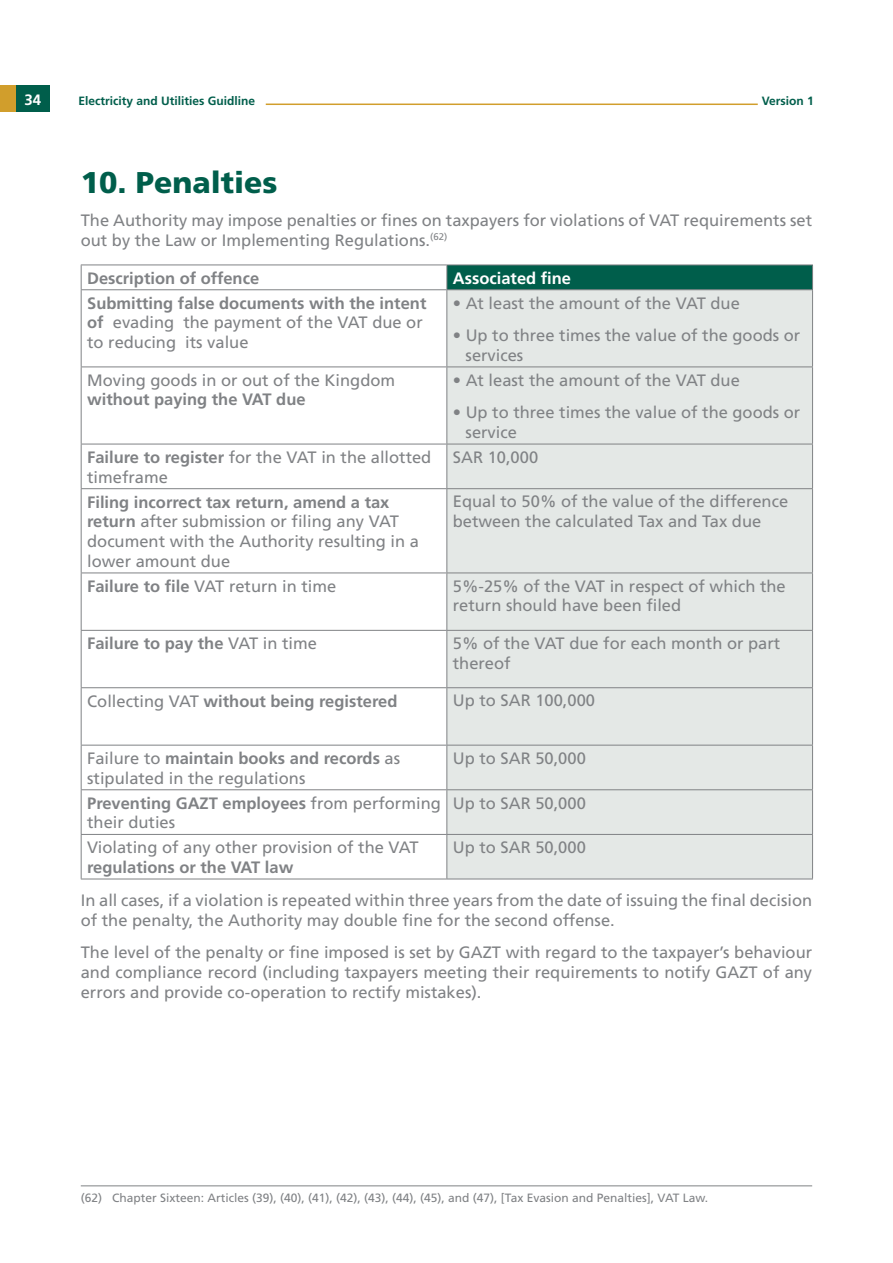
<style>
.page{position:relative;width:893px;height:1263px;background:#fff}
.page>*{position:absolute;margin:0;border:0;box-sizing:border-box;transform-origin:0 0}
.t1{font:900 30px "Frutiger";color:#005e4b}
.t2{font:16.5px/19.8px "Frutiger CE";color:#808285}
.t3{font:700 16.5px/24.9px "Frutiger";color:#808285}
.t4{font:700 16.5px "Frutiger";color:#fff}
.t5{font:700 15px "Frutiger";color:#fff}
.t6{font:12px "Frutiger CE";color:#808285}
.t7{font:700 12px "Frutiger CE";color:#005e4b}
.t8{font:9.6px "Frutiger CE";color:#808285}
.s1{font-size:16.5px}
.s2{font-family:"Frutiger";font-weight:700}
.s3{font-family:"Frutiger CE";font-weight:400}
</style>
<div class="page">
<div style="left:15px;top:85px;width:35px;height:27px;background:#005e4b"></div>
<div style="left:0;top:85px;width:15px;height:27px;background:#d19e2c"></div>
<hr style="left:266px;top:104px;width:492px;height:1px;background:#d19e2c">
<div style="left:447px;top:265px;width:366px;height:25px;background:#005e4b"></div>
<div style="left:447px;top:290px;width:365px;height:589px;background:#e4e8e6"></div>
<hr style="left:81px;top:265px;width:366px;height:1px;background:#808285">
<svg style="left:81px;top:265px;width:1px;height:24px"></svg>
<hr style="left:447px;top:265px;width:366px;height:1px;background:#808285">
<svg style="left:446px;top:265px;width:1px;height:24px"></svg>
<svg style="left:812px;top:265px;width:1px;height:24px"></svg>
<hr style="left:81px;top:289px;width:366px;height:1px;background:#808285">
<hr style="left:81px;top:290px;width:1px;height:76px;background:#808285">
<hr style="left:447px;top:289px;width:366px;height:1px;background:#808285">
<hr style="left:446px;top:290px;width:1px;height:76px;background:#808285">
<hr style="left:812px;top:290px;width:1px;height:76px;background:#808285">
<hr style="left:81px;top:366px;width:366px;height:1px;background:#808285">
<hr style="left:81px;top:367px;width:1px;height:77px;background:#808285">
<hr style="left:447px;top:366px;width:366px;height:1px;background:#808285">
<hr style="left:446px;top:367px;width:1px;height:77px;background:#808285">
<hr style="left:812px;top:367px;width:1px;height:77px;background:#808285">
<hr style="left:81px;top:444px;width:366px;height:1px;background:#808285">
<hr style="left:81px;top:444px;width:1px;height:44px;background:#808285">
<hr style="left:447px;top:444px;width:366px;height:1px;background:#808285">
<hr style="left:446px;top:444px;width:1px;height:44px;background:#808285">
<hr style="left:812px;top:444px;width:1px;height:44px;background:#808285">
<hr style="left:81px;top:488px;width:366px;height:1px;background:#808285">
<hr style="left:81px;top:489px;width:1px;height:83px;background:#808285">
<hr style="left:447px;top:488px;width:366px;height:1px;background:#808285">
<hr style="left:446px;top:489px;width:1px;height:83px;background:#808285">
<hr style="left:812px;top:489px;width:1px;height:83px;background:#808285">
<hr style="left:81px;top:572px;width:366px;height:1px;background:#808285">
<hr style="left:81px;top:573px;width:1px;height:57px;background:#808285">
<hr style="left:447px;top:572px;width:366px;height:1px;background:#808285">
<hr style="left:446px;top:573px;width:1px;height:57px;background:#808285">
<hr style="left:812px;top:573px;width:1px;height:57px;background:#808285">
<hr style="left:81px;top:630px;width:366px;height:1px;background:#808285">
<hr style="left:81px;top:631px;width:1px;height:56px;background:#808285">
<hr style="left:447px;top:630px;width:366px;height:1px;background:#808285">
<hr style="left:446px;top:631px;width:1px;height:56px;background:#808285">
<hr style="left:812px;top:631px;width:1px;height:56px;background:#808285">
<hr style="left:81px;top:687px;width:366px;height:1px;background:#808285">
<hr style="left:81px;top:688px;width:1px;height:57px;background:#808285">
<hr style="left:447px;top:687px;width:366px;height:1px;background:#808285">
<hr style="left:446px;top:688px;width:1px;height:57px;background:#808285">
<hr style="left:812px;top:688px;width:1px;height:57px;background:#808285">
<hr style="left:81px;top:745px;width:366px;height:1px;background:#808285">
<hr style="left:81px;top:745px;width:1px;height:44px;background:#808285">
<hr style="left:447px;top:745px;width:366px;height:1px;background:#808285">
<hr style="left:446px;top:745px;width:1px;height:44px;background:#808285">
<hr style="left:812px;top:745px;width:1px;height:44px;background:#808285">
<hr style="left:81px;top:789px;width:366px;height:1px;background:#808285">
<hr style="left:81px;top:790px;width:1px;height:44px;background:#808285">
<hr style="left:447px;top:789px;width:366px;height:1px;background:#808285">
<hr style="left:446px;top:790px;width:1px;height:44px;background:#808285">
<hr style="left:812px;top:790px;width:1px;height:44px;background:#808285">
<hr style="left:81px;top:834px;width:366px;height:1px;background:#808285">
<hr style="left:81px;top:835px;width:1px;height:44px;background:#808285">
<hr style="left:447px;top:834px;width:366px;height:1px;background:#808285">
<hr style="left:446px;top:835px;width:1px;height:44px;background:#808285">
<hr style="left:812px;top:835px;width:1px;height:44px;background:#808285">
<hr style="left:81px;top:879px;width:366px;height:1px;background:#808285">
<hr style="left:447px;top:879px;width:366px;height:1px;background:#808285">
<hr style="left:81px;top:1185px;width:731px;height:1px;background:#808285">
<p class="t5" style="left:24px;top:91px;width:18px">34</p>
<p class="t7" style="left:79px;top:94px;width:178px">Electricity and Utilities Guidline</p>
<p class="t7" style="left:762px;top:94px;width:54px">Version 1</p>
<h1 class="t1" style="left:81px;top:165px;width:198px">10. Penalties</h1>
<p class="t2" style="left:81px;top:210px;width:733px">The Authority may impose penalties or fines on taxpayers for violations of VAT requirements set</p>
<p class="t8" style="left:426px;top:231px;width:23px">)<span class="s1">.</span> 62(</p>
<p class="t2" style="left:81px;top:230px;width:346px">out by the Law or Implementing Regulations</p>
<p class="t3" style="left:87px;top:265px;width:341px">Description of offence<br>Submitting false documents with the intent</p>
<p class="t2" style="left:183px;top:313px;width:241px">the payment of the VAT due or</p>
<p class="t3" style="left:87px;top:310px;width:18px">of</p>
<p class="t2" style="left:113px;top:313px;width:63px">evading</p>
<p class="t2" style="left:87px;top:332px;width:90px">to reducing</p>
<p class="t2" style="left:185px;top:332px;width:65px">its value</p>
<p class="t2" style="left:87px;top:370px;width:310px">Moving goods in or out of the Kingdom</p>
<p class="t3" style="left:87px;top:387px;width:220px">without paying the VAT due</p>
<p class="t4" style="left:453px;top:268px;width:120px">Associated fine</p>
<p class="t2" style="left:453px;top:293px;width:289px">• At least the amount of the VAT due</p>
<p class="t2" style="left:466px;top:325px;width:336px;text-indent:-13px">• Up to three times the value of the goods or services</p>
<p class="t2" style="left:453px;top:370px;width:289px">• At least the amount of the VAT due</p>
<p class="t2" style="left:466px;top:402px;width:336px;text-indent:-13px">• Up to three times the value of the goods or service</p>
<p class="t2" style="left:87px;top:447px;width:346px"><span class="s2">Failure to register</span> for the VAT in the allotted timeframe</p>
<p class="t2" style="left:453px;top:447px;width:87px">SAR 10,000</p>
<p class="t3" style="left:87px;top:489px;width:304px">Filing incorrect tax return, amend a tax</p>
<p class="t2" style="left:87px;top:512px;width:333px"><span class="s2">return</span> after submission or filing any VAT document with the Authority resulting in a lower amount due</p>
<p class="t2" style="left:453px;top:492px;width:337px">Equal to 50% of the value of the difference between the calculated Tax and Tax due</p>
<p class="t2" style="left:87px;top:576px;width:251px"><span class="s2">Failure to file</span> VAT return in time</p>
<p class="t3" style="left:87px;top:631px;width:231px">Failure to pay the <span class="s3">VAT in time</span></p>
<p class="t3" style="left:87px;top:688px;width:312px"><span class="s3">Collecting VAT</span> without being registered</p>
<p class="t2" style="left:453px;top:576px;width:334px">5%-25% of the VAT in respect of which the</p>
<p class="t2" style="left:453px;top:596px;width:230px">return should have been filed</p>
<p class="t2" style="left:453px;top:633px;width:329px">5% of the VAT due for each month or part</p>
<p class="t2" style="left:453px;top:653px;width:59px">thereof</p>
<p class="t2" style="left:453px;top:691px;width:144px">Up to SAR 100,000</p>
<p class="t3" style="left:87px;top:746px;width:314px"><span class="s3">Failure to</span> maintain books and records <span class="s3">as</span></p>
<p class="t2" style="left:87px;top:768px;width:220px">stipulated in the regulations</p>
<p class="t3" style="left:87px;top:790px;width:355px">Preventing GAZT employees <span class="s3">from performing</span></p>
<p class="t2" style="left:87px;top:813px;width:90px">their duties</p>
<p class="t2" style="left:453px;top:748px;width:134px">Up to SAR 50,000</p>
<p class="t2" style="left:453px;top:793px;width:134px">Up to SAR 50,000</p>
<p class="t2" style="left:87px;top:837px;width:333px">Violating of any other provision of the VAT</p>
<p class="t3" style="left:87px;top:855px;width:208px">regulations or the VAT law</p>
<p class="t2" style="left:453px;top:837px;width:134px">Up to SAR 50,000</p>
<p class="t2" style="left:81px;top:890px;width:733px">In all cases if, a violation is repeated within three years from the date of issuing the final decision of the penalty, the Authority may double fine for the second offense.</p>
<p class="t2" style="left:81px;top:942px;width:733px;text-align:justify">The level of the penalty or fine imposed is set by GAZT with regard to the taxpayer s’ behaviour and compliance record (including taxpayers meeting their requirements to notify GAZT of any errors and provide co-operation to rectify mistakes .(</p>
<p class="t6" style="left:81px;top:1191px;width:23px">(62)</p>
<p class="t6" style="left:112px;top:1191px;width:597px">Chapter Sixteen: Articles (39 (,) 40 (,) 41 (,) 42 (,) 43 (,) 44 (,) 45 ,) and (47 [,) Tax Evasion and Penalties ,] VAT Law.</p>
</div>
